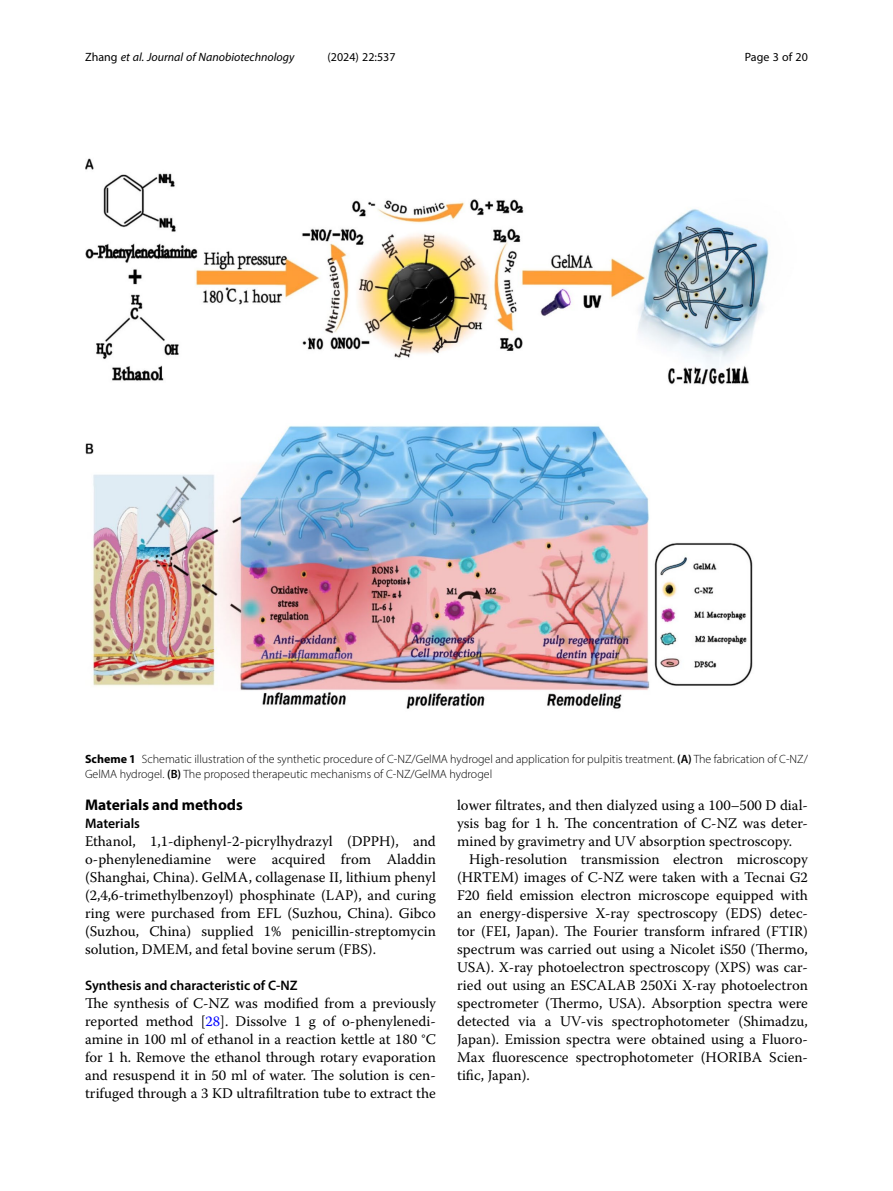
<style>
.page{position:relative;width:893px;height:1191px;background:#fff}
.page>*{position:absolute;margin:0;border:0;box-sizing:border-box;transform-origin:0 0}
.Head_1{font:700 15.45px "Myriad Pro";color:#000}
.Body_Text{font:14.7px/18px "Warnock Pro";color:#000;text-align:justify}
.Body_Text_Indent{font:14.7px/18px "Warnock Pro";color:#000;text-align:justify}
.Head_2{font:600 13.8px "Myriad Pro";color:#000}
.Head_2_After_1{font:600 13.8px "Myriad Pro";color:#000}
.Figure_Caption{font:300 12px/15px "Myriad Pro";color:#000}
.t1{font:italic 12px "Myriad Pro";color:#000}
.t2{font:12px "Myriad Pro";color:#000}
.s1{font-style:normal}
.s2{font-weight:700}
.s3{font-weight:600}
.s4{color:#00f}
</style>
<div class="page">
<img style="left:85px;top:158px;width:684px;height:551px">
<p class="t1" style="left:85px;top:50px;width:211px"><span class="s1">Zhang</span> et al. Journal of Nanobiotechnology</p>
<p class="t2" style="left:327px;top:50px;width:70px">(2024) 22:537</p>
<p class="t2" style="left:745px;top:50px;width:65px">Page 3 of 20</p>
<p class="Figure_Caption" style="left:85px;top:752px;width:724px"><span class="s2">Scheme 1</span> Schematic illustration of the synthetic procedure of C-NZ/GelMA hydrogel and application for pulpitis treatment. <span class="s3">(A)</span> The fabrication of C-NZ/<br>GelMA hydrogel. <span class="s3">(B)</span> The proposed therapeutic mechanisms of C-NZ/GelMA hydrogel</p>
<p class="Head_1" style="left:85px;top:795px;width:159px">Materials and methods</p>
<p class="Head_2_After_1" style="left:85px;top:815px;width:57px">Materials</p>
<p class="Body_Text" style="left:85px;top:832px;width:352px">Ethanol, 1,1-diphenyl-2-picrylhydrazyl (DPPH), and o-phenylenediamine were acquired from Aladdin (Shanghai, China). GelMA, collagenase II, lithium phenyl (2,4,6-trimethylbenzoyl) phosphinate (LAP), and curing ring were purchased from EFL (Suzhou, China). Gibco (Suzhou, China) supplied 1% penicillin-streptomycin solution, DMEM, and fetal bovine serum (FBS).</p>
<p class="Head_2" style="left:85px;top:977px;width:214px">Synthesis and characteristic of C-NZ</p>
<p class="Body_Text" style="left:85px;top:994px;width:352px">The synthesis of C-NZ was modified from a previously reported method [<span class="s4">28</span>]. Dissolve 1 g of o-phenylenedi&shy;amine in 100 ml of ethanol in a reaction kettle at 180 °C for 1 h. Remove the ethanol through rotary evaporation and resuspend it in 50 ml of water. The solution is cen&shy;trifuged through a 3 KD ultrafiltration tube to extract the</p>
<p class="Body_Text" style="left:457px;top:796px;width:352px">lower filtrates, and then dialyzed using a 100–500 D dial&shy;ysis bag for 1 h. The concentration of C-NZ was deter&shy;mined by gravimetry and UV absorption spectroscopy.</p>
<p class="Body_Text_Indent" style="left:457px;top:850px;width:352px;text-indent:12px">High-resolution transmission electron microscopy (HRTEM) images of C-NZ were taken with a Tecnai G2<br>F20 field emission electron microscope equipped with an energy-dispersive X-ray spectroscopy (EDS) detec&shy;tor (FEI, Japan). The Fourier transform infrared (FTIR) spectrum was carried out using a Nicolet iS50 (Thermo, USA). X-ray photoelectron spectroscopy (XPS) was car&shy;ried out using an ESCALAB 250Xi X-ray photoelectron spectrometer (Thermo, USA). Absorption spectra were detected via a UV-vis spectrophotometer (Shimadzu, Japan). Emission spectra were obtained using a Fluoro-Max fluorescence spectrophotometer (HORIBA Scien&shy;tific, Japan).</p>
</div>
